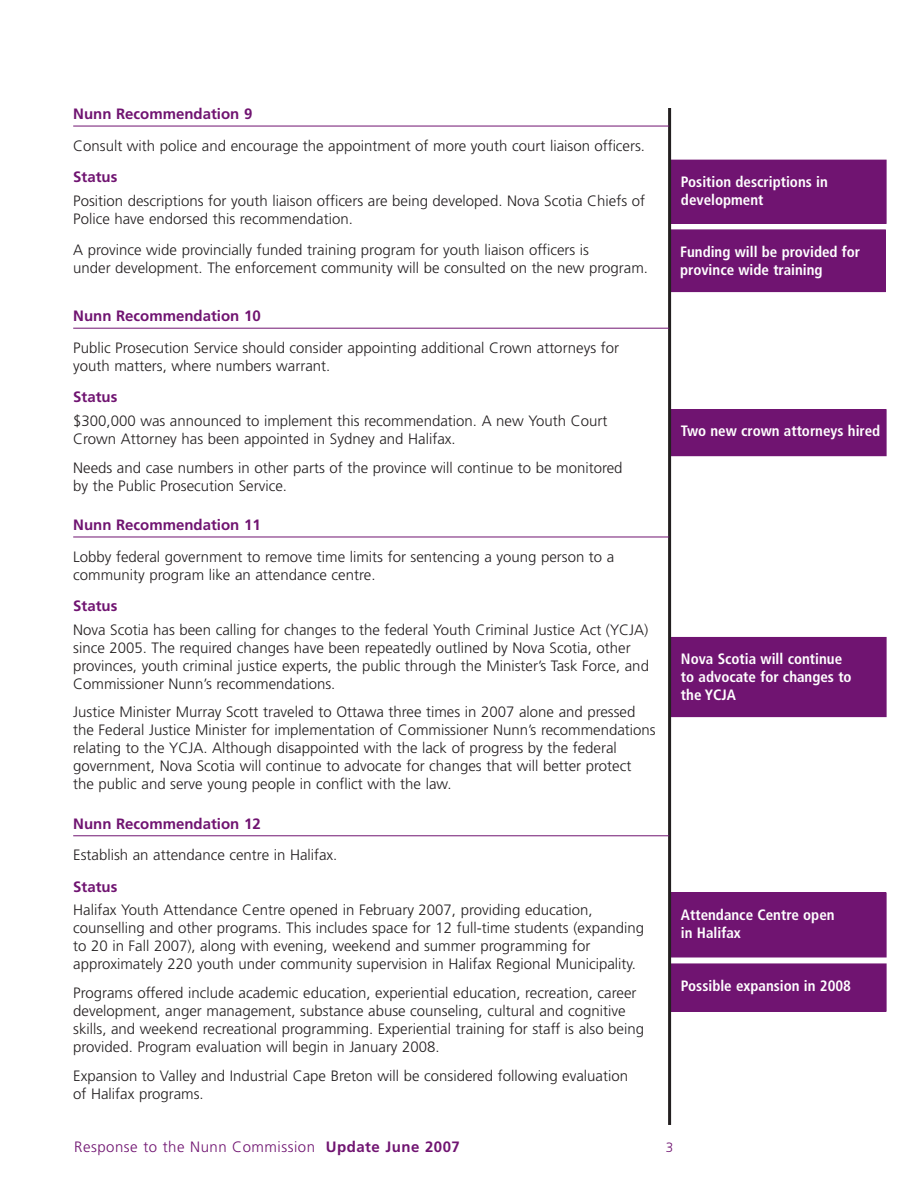
<style>
.page{position:relative;width:918px;height:1188px;background:#fff}
.page>*{position:absolute;margin:0;border:0;box-sizing:border-box;transform-origin:0 0}
.t1{font:300 15px/18px "Frutiger";color:#231f20}
.t2{font:700 condensed 15px/18px "Frutiger";color:#fff}
.t3{font:700 15px "Frutiger";color:#701471}
.t4{font:300 15px "Frutiger";letter-spacing:.035em;color:#701471}
.t5{font:300 13.5px "Frutiger";color:#701471}
.s1{font-weight:700}
</style>
<div class="page">
<div style="left:671px;top:160px;width:215px;height:63px;background:#701471"></div>
<div style="left:670px;top:160px;width:216px;height:64px;border:1px solid #701471"></div>
<div style="left:670px;top:230px;width:215px;height:62px;background:#701471"></div>
<div style="left:671px;top:893px;width:215px;height:64px;background:#701471"></div>
<div style="left:671px;top:964px;width:215px;height:47px;background:#701471"></div>
<div style="left:670px;top:964px;width:216px;height:48px;border:1px solid #701471"></div>
<div style="left:671px;top:410px;width:215px;height:46px;background:#701471"></div>
<div style="left:670px;top:409px;width:216px;height:47px;border:1px solid #701471"></div>
<div style="left:671px;top:637px;width:215px;height:80px;background:#701471"></div>
<hr style="left:668px;top:108px;width:3px;height:1017px;background:#231f20">
<hr style="left:73px;top:126px;width:596px;height:1px;background:#701471">
<hr style="left:73px;top:328px;width:596px;height:1px;background:#701471">
<hr style="left:73px;top:537px;width:596px;height:1px;background:#701471">
<hr style="left:73px;top:835px;width:596px;height:1px;background:#701471">
<p class="t3" style="left:73px;top:108px;width:181px">Nunn Recommendation 9</p>
<p class="t1" style="left:73px;top:138px;width:573px">Consult with police and encourage the appointment of more youth court liaison officers.</p>
<p class="t3" style="left:73px;top:171px;width:46px">Status</p>
<p class="t1" style="left:73px;top:193px;width:573px">Position descriptions for youth liaison officers are being developed. Nova Scotia Chiefs of<br>Police have endorsed this recommendation.</p>
<p class="t1" style="left:73px;top:242px;width:576px">A province wide provincially funded training program for youth liaison officers is<br>under development. The enforcement community will be consulted on the new program.</p>
<p class="t3" style="left:73px;top:310px;width:189px">Nunn Recommendation 10</p>
<p class="t1" style="left:73px;top:340px;width:547px">Public Prosecution Service should consider appointing additional Crown attorneys for youth matters, where numbers warrant.</p>
<p class="t3" style="left:73px;top:391px;width:46px">Status</p>
<p class="t1" style="left:73px;top:413px;width:536px">$300,000 was announced to implement this recommendation. A new Youth Court<br>Crown Attorney has been appointed in Sydney and Halifax.</p>
<p class="t1" style="left:73px;top:460px;width:551px">Needs and case numbers in other parts of the province will continue to be monitored by the Public Prosecution Service.</p>
<p class="t3" style="left:73px;top:519px;width:189px">Nunn Recommendation 11</p>
<p class="t1" style="left:73px;top:549px;width:543px">Lobby federal government to remove time limits for sentencing a young person to a community program like an attendance centre.</p>
<p class="t3" style="left:73px;top:600px;width:46px">Status</p>
<p class="t1" style="left:73px;top:622px;width:577px">Nova Scotia has been calling for changes to the federal Youth Criminal Justice Act (YCJA) since 2005. The required changes have been repeatedly outlined by Nova Scotia, other provinces, youth criminal justice experts, the public through the Minister’s Task Force, and Commissioner Nunn’s recommendations.</p>
<p class="t1" style="left:73px;top:704px;width:584px">Justice Minister Murray Scott traveled to Ottawa three times in 2007 alone and pressed the Federal Justice Minister for implementation of Commissioner Nunn’s recommendations relating to the YCJA. Although disappointed with the lack of progress by the federal government, Nova Scotia will continue to advocate for changes that will better protect the public and serve young people in conflict with the law.</p>
<p class="t3" style="left:73px;top:818px;width:189px">Nunn Recommendation 12</p>
<p class="t1" style="left:73px;top:847px;width:266px">Establish an attendance centre in Halifax.</p>
<p class="t3" style="left:73px;top:881px;width:46px">Status</p>
<p class="t1" style="left:73px;top:902px;width:572px">Halifax Youth Attendance Centre opened in February 2007, providing education, counselling and other programs. This includes space for 12 full-time students (expanding to 20 in Fall 2007), along with evening, weekend and summer programming for approximately 220 youth under community supervision in Halifax Regional Municipality.</p>
<p class="t1" style="left:73px;top:985px;width:572px">Programs offered include academic education, experiential education, recreation, career development, anger management, substance abuse counseling, cultural and cognitive skills, and weekend recreational programming. Experiential training for staff is also being provided. Program evaluation will begin in January 2008.</p>
<p class="t1" style="left:73px;top:1068px;width:556px">Expansion to Valley and Industrial Cape Breton will be considered following evaluation of Halifax programs.</p>
<p class="t2" style="left:681px;top:174px;width:148px">Position descriptions in development</p>
<p class="t2" style="left:680px;top:244px;width:182px">Funding will be provided for province wide training</p>
<p class="t2" style="left:681px;top:423px;width:201px">Two new crown attorneys hired</p>
<p class="t2" style="left:681px;top:651px;width:172px">Nova Scotia will continue to advocate for changes to the YCJA</p>
<p class="t2" style="left:681px;top:907px;width:155px">Attendance Centre open in Halifax</p>
<p class="t2" style="left:681px;top:978px;width:172px">Possible expansion in 2008</p>
<p class="t4" style="left:74px;top:1141px;width:387px">Response to the Nunn Commission <span class="s1">Update June 2007</span></p>
<p class="t5" style="left:666px;top:1142px;width:9px">3</p>
</div>
